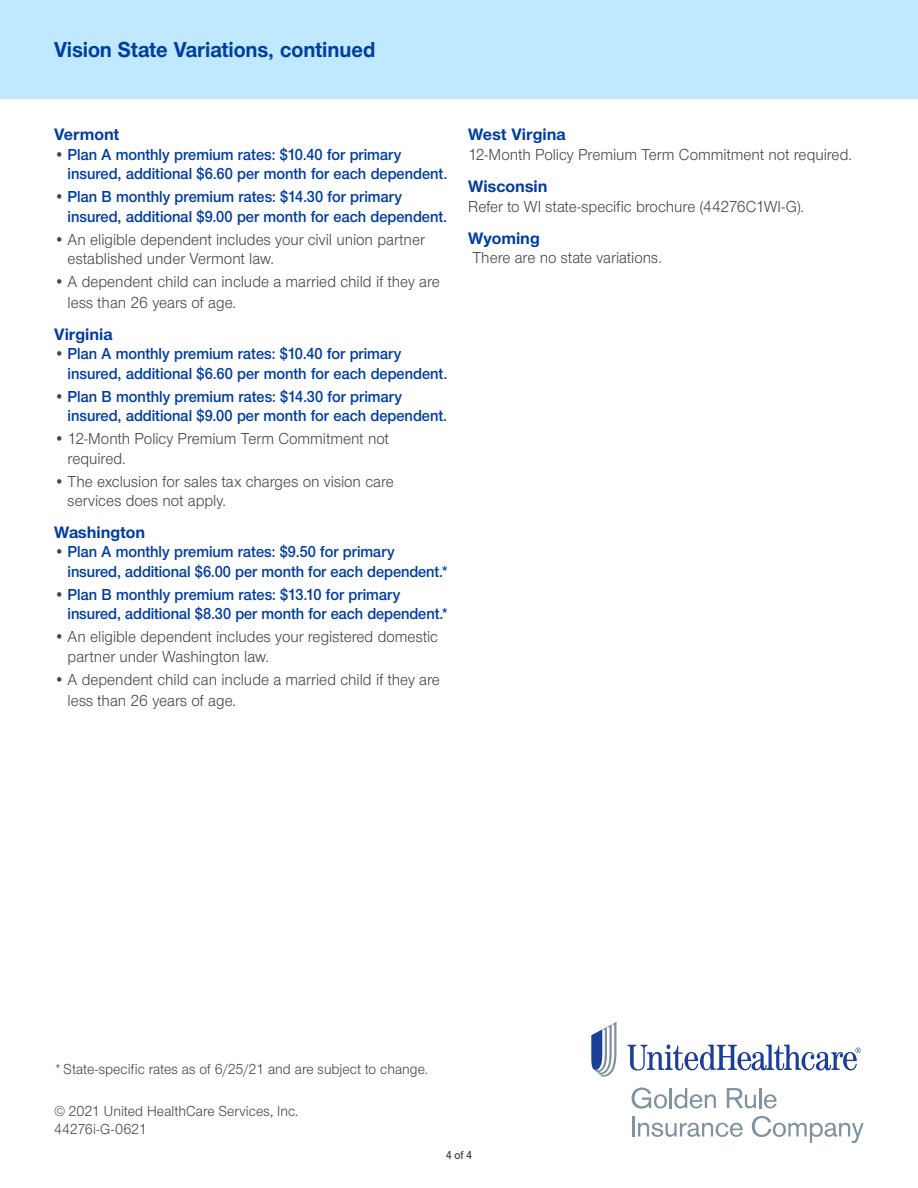
<style>
.page{position:relative;width:918px;height:1188px;background:#fff}
.page>*{position:absolute;margin:0;border:0;box-sizing:border-box;transform-origin:0 0}
.Disclaimers{font:700 22.5px "UHC Sans";letter-spacing:-.005em;color:#003da1;scale:.95 1}
.Vision_Headers{font:700 17.25px "UHC Sans";color:#003da1}
.t1{font:600 16.5px/19.5px "UHC Sans";color:#003da1;scale:.95 1}
.No_benefits_payable{font:16.5px/19.5px "UHC Sans";color:#444;scale:.95 1}
.Provisions___Bullets{font:16.5px "UHC Sans";color:#444;scale:.95 1}
.Disclaimers-2{font:15px/18px "UHC Sans";letter-spacing:.005em;color:#444;scale:.95 1}
.t2{font:600 12px "UHC Sans";color:#444;scale:.9 1}
.s1{font-weight:400;color:#444}
</style>
<div class="page">
<svg style="left:632px;top:1088px;width:35px;height:21px"></svg>
<hr style="left:670px;top:1088px;width:2px;height:20px;background:#7f929f">
<svg style="left:674px;top:1088px;width:42px;height:21px"></svg>
<svg style="left:727px;top:1088px;width:29px;height:20px"></svg>
<hr style="left:759px;top:1088px;width:2px;height:20px;background:#7f929f">
<svg style="left:764px;top:1094px;width:13px;height:15px"></svg>
<hr style="left:632px;top:1116px;width:3px;height:20px;background:#7f929f">
<svg style="left:638px;top:1123px;width:105px;height:14px"></svg>
<svg style="left:752px;top:1116px;width:112px;height:27px"></svg>
<svg style="left:627px;top:1044px;width:234px;height:27px"></svg>
<svg style="left:591px;top:1022px;width:26px;height:55px"></svg>
<div style="left:0;top:0;width:918px;height:99px;background:#c0e9ff"></div>
<p class="Disclaimers" style="left:54px;top:34px;width:340px">Vision State Variations, continued</p>
<p class="Vision_Headers" style="left:54px;top:123px;width:67px">Vermont</p>
<p class="t1" style="left:68px;top:144px;width:401px;text-indent:-14px"><span class="s1">•</span> Plan A monthly premium rates: $10.40 for primary insured, additional $6.60 per month for each dependent.</p>
<p class="t1" style="left:68px;top:186px;width:401px;text-indent:-14px"><span class="s1">•</span> Plan B monthly premium rates: $14.30 for primary insured, additional $9.00 per month for each dependent.</p>
<p class="No_benefits_payable" style="left:68px;top:229px;width:378px;text-indent:-14px">• An eligible dependent includes your civil union partner established under Vermont law.</p>
<p class="No_benefits_payable" style="left:68px;top:271px;width:393px;line-height:20.7px;text-indent:-14px">• A dependent child can include a married child if they are less than 26 years of age.</p>
<p class="Vision_Headers" style="left:54px;top:322px;width:60px">Virginia</p>
<p class="t1" style="left:68px;top:343px;width:401px;text-indent:-14px"><span class="s1">•</span> Plan A monthly premium rates: $10.40 for primary insured, additional $6.60 per month for each dependent.</p>
<p class="t1" style="left:68px;top:386px;width:401px;text-indent:-14px"><span class="s1">•</span> Plan B monthly premium rates: $14.30 for primary insured, additional $9.00 per month for each dependent.</p>
<p class="No_benefits_payable" style="left:68px;top:428px;width:340px;text-indent:-14px">• 12-Month Policy Premium Term Commitment not required.</p>
<p class="No_benefits_payable" style="left:68px;top:471px;width:345px;text-indent:-14px">• The exclusion for sales tax charges on vision care services does not apply.</p>
<p class="Vision_Headers" style="left:54px;top:521px;width:93px">Washington</p>
<p class="t1" style="left:68px;top:542px;width:401px;text-indent:-14px"><span class="s1">•</span> Plan A monthly premium rates: $9.50 for primary insured, additional $6.00 per month for each dependent.*</p>
<p class="t1" style="left:68px;top:584px;width:401px;text-indent:-14px"><span class="s1">•</span> Plan B monthly premium rates: $13.10 for primary insured, additional $8.30 per month for each dependent.*</p>
<p class="No_benefits_payable" style="left:68px;top:627px;width:391px;text-indent:-14px">• An eligible dependent includes your registered domestic partner under Washington law.</p>
<p class="No_benefits_payable" style="left:68px;top:669px;width:393px;line-height:20.7px;text-indent:-14px">• A dependent child can include a married child if they are less than 26 years of age.</p>
<p class="Vision_Headers" style="left:468px;top:123px;width:99px">West Virgina</p>
<p class="No_benefits_payable" style="left:468px;top:144px;width:405px">12-Month Policy Premium Term Commitment not required.</p>
<p class="Vision_Headers" style="left:468px;top:175px;width:81px">Wisconsin</p>
<p class="Provisions___Bullets" style="left:468px;top:196px;width:355px">Refer to WI state-specific brochure (44276C1WI-G).</p>
<p class="Vision_Headers" style="left:468px;top:226px;width:73px">Wyoming</p>
<p class="No_benefits_payable" style="left:472px;top:247px;width:201px">There are no state variations.</p>
<p class="Disclaimers-2" style="left:54px;top:1059px;width:395px">*State-specific rates as of 6/25/21 and are subject to change.</p>
<p class="Disclaimers-2" style="left:54px;top:1102px;width:259px">© 2021 United HealthCare Services, Inc.<br>44276i-G-0621</p>
<p class="t2" style="left:446px;top:1148px;width:30px">4 of 4</p>
</div>
